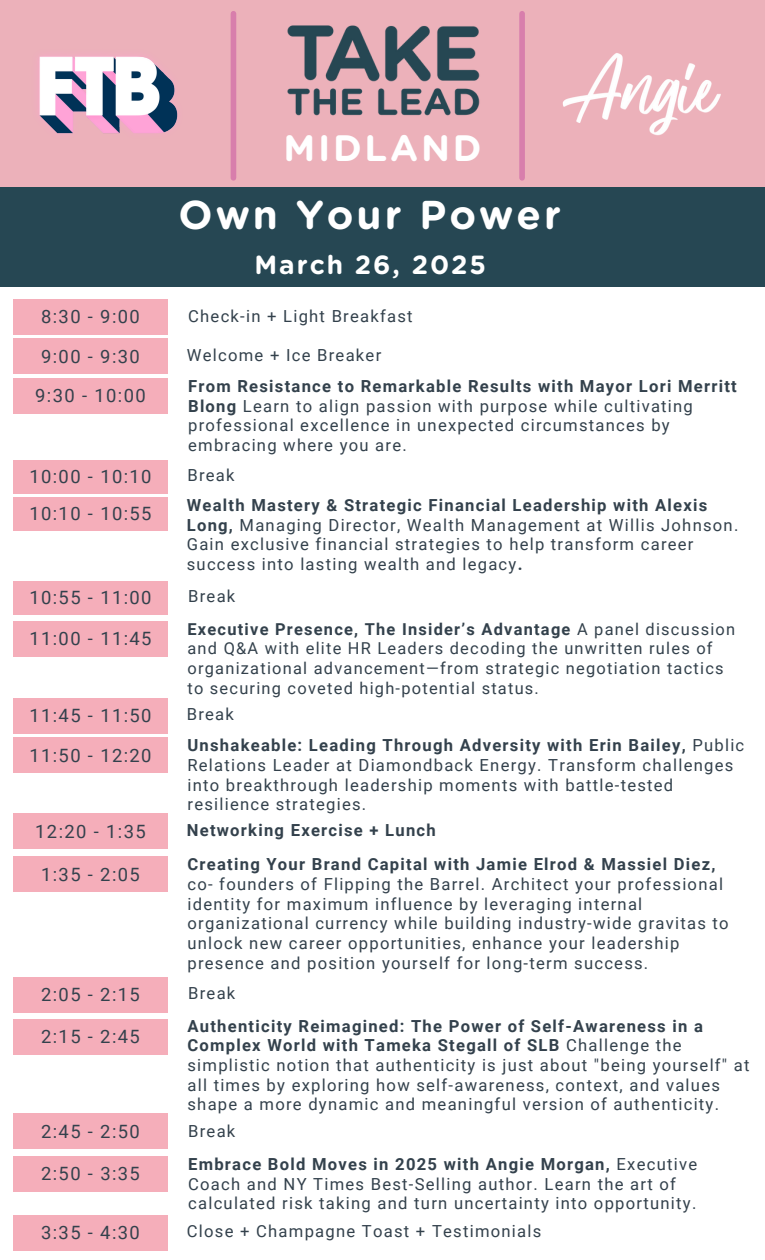
<style>
.page{position:relative;width:765px;height:1260px;background:#fff}
.page>*{position:absolute;margin:0;border:0;box-sizing:border-box;transform-origin:0 0}
.t1{font:700 40.25px "Gotham Rounded";letter-spacing:.075em;color:#fff}
.t2{font:700 36.75px "Gotham Rounded";letter-spacing:.075em;color:#fff}
.t3{font:700 26.25px "Gotham Rounded";letter-spacing:.075em;color:#fff}
.t4{font:18.38px "Roboto";letter-spacing:.075em;color:#33414c}
.t5{font:16.62px/19.8px "Roboto";letter-spacing:.075em;color:#33414c}
.t6{font:700 16.62px "Roboto";letter-spacing:.075em;color:#33414c}
.t7{font:16.38px/19.8px "Roboto";letter-spacing:.075em;color:#33414c}
.s1{font-weight:700}
</style>
<div class="page">
<div style="left:0;top:0;width:765px;height:188px;background:#ecb1ba"></div>
<img style="left:288px;top:25px;width:192px;height:91px">
<img style="left:39px;top:56px;width:139px;height:78px">
<div style="left:231px;top:14px;width:5px;height:164px;background:#d87eac"></div>
<div style="left:519px;top:14px;width:6px;height:164px;background:#d87eac"></div>
<img style="left:562px;top:53px;width:159px;height:83px">
<div style="left:13px;top:299px;width:155px;height:36px;background:#f5aeba"></div>
<div style="left:13px;top:338px;width:155px;height:36px;background:#f5aeba"></div>
<div style="left:13px;top:378px;width:155px;height:36px;background:#f5aeba"></div>
<div style="left:13px;top:497px;width:155px;height:34px;background:#f5aeba"></div>
<div style="left:13px;top:621px;width:155px;height:35px;background:#f5aeba"></div>
<div style="left:13px;top:813px;width:155px;height:36px;background:#f5aeba"></div>
<div style="left:13px;top:856px;width:155px;height:36px;background:#f5aeba"></div>
<div style="left:13px;top:977px;width:155px;height:35px;background:#f5aeba"></div>
<div style="left:13px;top:1215px;width:155px;height:36px;background:#f5aeba"></div>
<div style="left:13px;top:737px;width:155px;height:36px;background:#f5aeba"></div>
<div style="left:13px;top:1113px;width:155px;height:36px;background:#f5aeba"></div>
<div style="left:13px;top:1156px;width:155px;height:36px;background:#f5aeba"></div>
<div style="left:0;top:188px;width:765px;height:99px;background:#264753"></div>
<div style="left:13px;top:581px;width:155px;height:33px;background:#f5aeba"></div>
<div style="left:13px;top:460px;width:155px;height:33px;background:#f5aeba"></div>
<div style="left:13px;top:698px;width:155px;height:36px;background:#f5aeba"></div>
<div style="left:13px;top:1019px;width:155px;height:36px;background:#f5aeba"></div>
<p class="t4" style="left:41px;top:306px;width:100px">8:30 - 9:00</p>
<p class="t4" style="left:41px;top:346px;width:100px">9:00 - 9:30</p>
<p class="t4" style="left:35px;top:385px;width:112px">9:30 - 10:00</p>
<h5 class="t2" style="left:283px;top:131px;width:200px">MIDLAND</h5>
<p class="t1" style="left:179px;top:197px;width:384px">Own Your Power</p>
<p class="t3" style="left:255px;top:253px;width:233px">March 26, 2025</p>
<h5 class="t5" style="left:188px;top:306px;width:226px">Check-in + Light Breakfast</h5>
<h5 class="t5" style="left:187px;top:345px;width:196px">Welcome + Ice Breaker</h5>
<h5 class="t5" style="left:188px;top:377px;width:550px"><span class="s1">From Resistance to Remarkable Results with Mayor Lori Merritt Blong</span> Learn to align passion with purpose while cultivating professional excellence in unexpected circumstances by embracing where you are.</h5>
<h5 class="t4" style="left:29px;top:466px;width:124px">10:00 - 10:10</h5>
<h5 class="t5" style="left:187px;top:466px;width:49px">Break</h5>
<p class="t4" style="left:29px;top:503px;width:124px">10:10 - 10:55</p>
<h4 class="t4" style="left:29px;top:587px;width:124px">10:55 - 11:00</h4>
<h1 class="t4" style="left:29px;top:628px;width:124px">11:00 - 11:45</h1>
<h5 class="t5" style="left:187px;top:496px;width:553px"><span class="s1">Wealth Mastery &amp; Strategic Financial Leadership with Alexis Long,</span> Managing Director, Wealth Management at Willis Johnson.<br>Gain exclusive financial strategies to help transform career success into lasting wealth and legacy<span class="s1">.</span></h5>
<h5 class="t5" style="left:188px;top:587px;width:49px">Break</h5>
<h5 class="t7" style="left:187px;top:619px;width:549px"><span class="s1">Executive Presence, The Insider’s Advantage</span> A panel discussion and Q&amp;A with elite HR Leaders decoding the unwritten rules of organizational advancement—from strategic negotiation tactics to securing coveted high-potential status.</h5>
<h5 class="t4" style="left:29px;top:705px;width:124px">11:45 - 11:50</h5>
<h5 class="t5" style="left:187px;top:705px;width:49px">Break</h5>
<h5 class="t4" style="left:29px;top:745px;width:124px">11:50 - 12:20</h5>
<h3 class="t4" style="left:35px;top:821px;width:112px">12:20 - 1:35</h3>
<h2 class="t4" style="left:41px;top:864px;width:100px">1:35 - 2:05</h2>
<h5 class="t4" style="left:41px;top:984px;width:100px">2:05 - 2:15</h5>
<h5 class="t4" style="left:41px;top:1026px;width:100px">2:15 - 2:45</h5>
<h5 class="t4" style="left:41px;top:1121px;width:100px">2:45 - 2:50</h5>
<h5 class="t4" style="left:41px;top:1163px;width:100px">2:50 - 3:35</h5>
<h5 class="t4" style="left:41px;top:1222px;width:100px">3:35 - 4:30</h5>
<h5 class="t5" style="left:187px;top:736px;width:558px"><span class="s1">Unshakeable: Leading Through Adversity with Erin Bailey,</span> Public Relations Leader at Diamondback Energy. Transform challenges into breakthrough leadership moments with battle-tested resilience strategies.</h5>
<h5 class="t6" style="left:187px;top:821px;width:251px">Networking Exercise + Lunch</h5>
<h5 class="t5" style="left:187px;top:855px;width:543px"><span class="s1">Creating Your Brand Capital with Jamie Elrod &amp; Massiel Diez, </span>co- founders of Flipping the Barrel. Architect your professional identity for maximum influence by leveraging internal organizational currency while building industry-wide gravitas to unlock new career opportunities, enhance your leadership presence and position yourself for long-term success.</h5>
<h5 class="t5" style="left:188px;top:984px;width:49px">Break</h5>
<h5 class="t5" style="left:187px;top:1016px;width:564px"><span class="s1">Authenticity Reimagined: The Power of Self-Awareness in a Complex World with Tameka Stegall of SLB</span> Challenge the simplistic notion that authenticity is just about "being yourself" at all times by exploring how self-awareness, context, and values shape a more dynamic and meaningful version of authenticity.</h5>
<h5 class="t5" style="left:188px;top:1121px;width:49px">Break</h5>
<h5 class="t5" style="left:188px;top:1155px;width:511px"><span class="s1">Embrace Bold Moves in 2025 with Angie Morgan,</span> Executive<br>Coach and NY Times Best-Selling author. Learn the art of calculated risk taking and turn uncertainty into opportunity.</h5>
<h5 class="t5" style="left:187px;top:1222px;width:356px">Close + Champagne Toast + Testimonials</h5>
</div>
